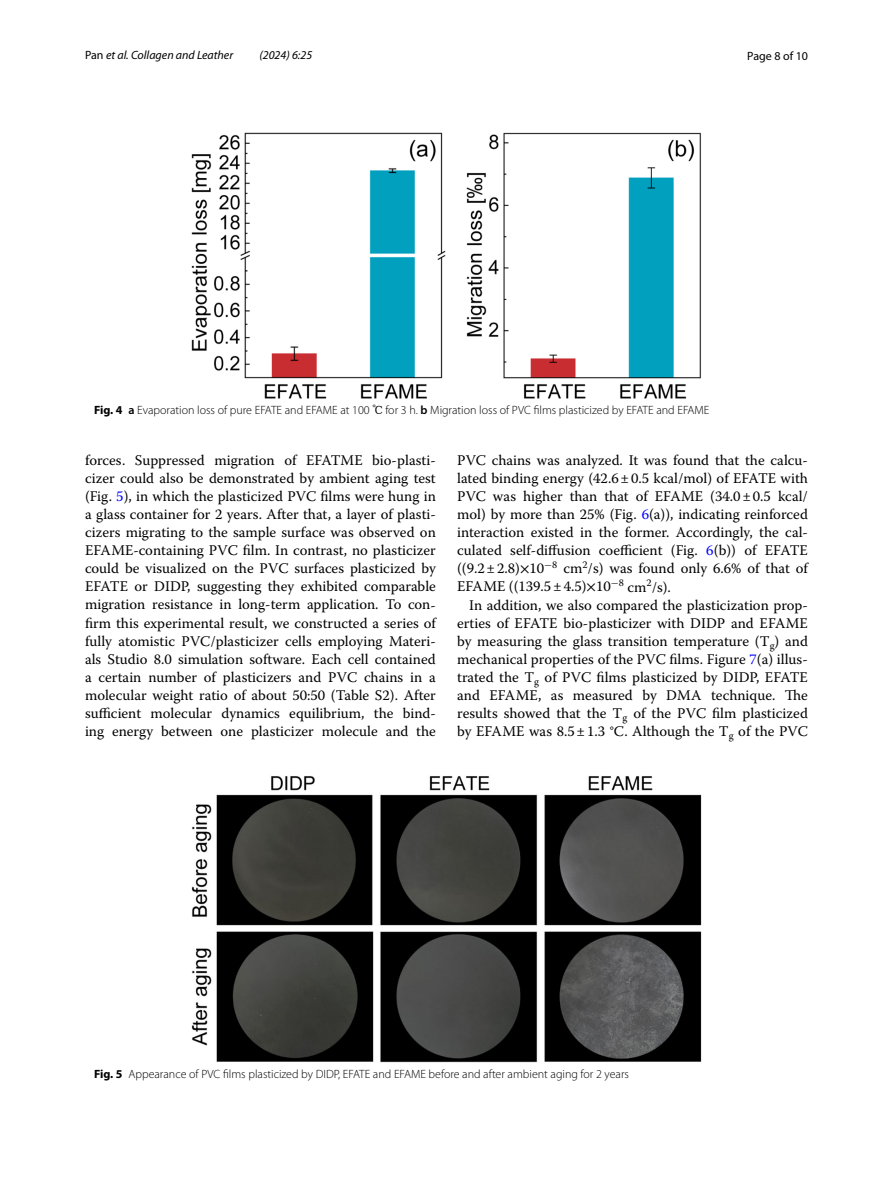
<style>
.page{position:relative;width:893px;height:1187px;background:#fff}
.page>*{position:absolute;margin:0;border:0;box-sizing:border-box;transform-origin:0 0}
.t1{font:14.7px/18px "Warnock Pro";color:#000;text-align:justify}
.t2{font:300 12px "Myriad Pro";color:#000}
.t3{font:italic 12px "Myriad Pro";color:#000}
.t4{font:12px "Myriad Pro";color:#000}
.s1{font-style:normal}
.s2{font-weight:700}
.s3{font-weight:600}
.s4{font-family:"Code 2000";font-weight:400}
.s5{color:#00f}
.s6{font-family:"STIX"}
</style>
<div class="page">
<img style="left:191px;top:133px;width:510px;height:266px">
<img style="left:191px;top:776px;width:511px;height:286px">
<p class="t3" style="left:85px;top:48px;width:150px"><span class="s1">Pan</span> et al. Collagen and Leather</p>
<p class="t3" style="left:259px;top:48px;width:54px">(2024) 6:25</p>
<p class="t4" style="left:747px;top:48px;width:62px">Page 8 of 10</p>
<p class="t2" style="left:94px;top:404px;width:617px"><span class="s2">Fig. 4</span> <span class="s3">a</span> Evaporation loss of pure EFATE and EFAME at 100 <span class="s4">℃</span> for 3 h. <span class="s3">b</span> Migration loss of PVC films plasticized by EFATE and EFAME</p>
<p class="t1" style="left:85px;top:451px;width:352px">forces. Suppressed migration of EFATME bio-plasti&shy;cizer could also be demonstrated by ambient aging test (Fig. <span class="s5">5</span>), in which the plasticized PVC films were hung in a glass container for 2 years. After that, a layer of plasti&shy;cizers migrating to the sample surface was observed on EFAME-containing PVC film. In contrast, no plasticizer could be visualized on the PVC surfaces plasticized by EFATE or DIDP, suggesting they exhibited comparable migration resistance in long-term application. To con&shy;firm this experimental result, we constructed a series of fully atomistic PVC/plasticizer cells employing Materi&shy;als Studio 8.0 simulation software. Each cell contained a certain number of plasticizers and PVC chains in a molecular weight ratio of about 50:50 (Table S2). After sufficient molecular dynamics equilibrium, the bind&shy;ing energy between one plasticizer molecule and the</p>
<p class="t1" style="left:457px;top:451px;width:352px">PVC chains was analyzed. It was found that the calcu&shy;lated binding energy (42.6±0.5 kcal/mol) of EFATE with PVC was higher than that of EFAME (34.0±0.5 kcal/ mol) by more than 25% (Fig. <span class="s5">6</span>(a)), indicating reinforced interaction existed in the former. Accordingly, the cal&shy;culated self-diffusion coefficient (Fig. <span class="s5">6</span>(b)) of EFATE ((9.2±2.8)<span class="s6">×</span>10<sup>−</sup><sup>8</sup> cm<sup>2</sup>/s) was found only 6.6% of that of EFAME ((139.5±4.5)<span class="s6">×</span>10<sup>−</sup><sup>8</sup> cm<sup>2</sup>/s).</p>
<p class="t1" style="left:457px;top:595px;width:352px;text-indent:12px">In addition, we also compared the plasticization prop&shy;erties of EFATE bio-plasticizer with DIDP and EFAME by measuring the glass transition temperature (T<sub>g</sub>) and mechanical properties of the PVC films. Figure <span class="s5">7</span>(a) illus&shy;trated the T<sub>g</sub> of PVC films plasticized by DIDP, EFATE and EFAME, as measured by DMA technique. The results showed that the T<sub>g</sub> of the PVC film plasticized by EFAME was 8.5±1.3 °C. Although the T<sub>g</sub> of the PVC</p>
<p class="t2" style="left:94px;top:1066px;width:537px"><span class="s2">Fig. 5</span> Appearance of PVC films plasticized by DIDP, EFATE and EFAME before and after ambient aging for 2 years</p>
</div>
